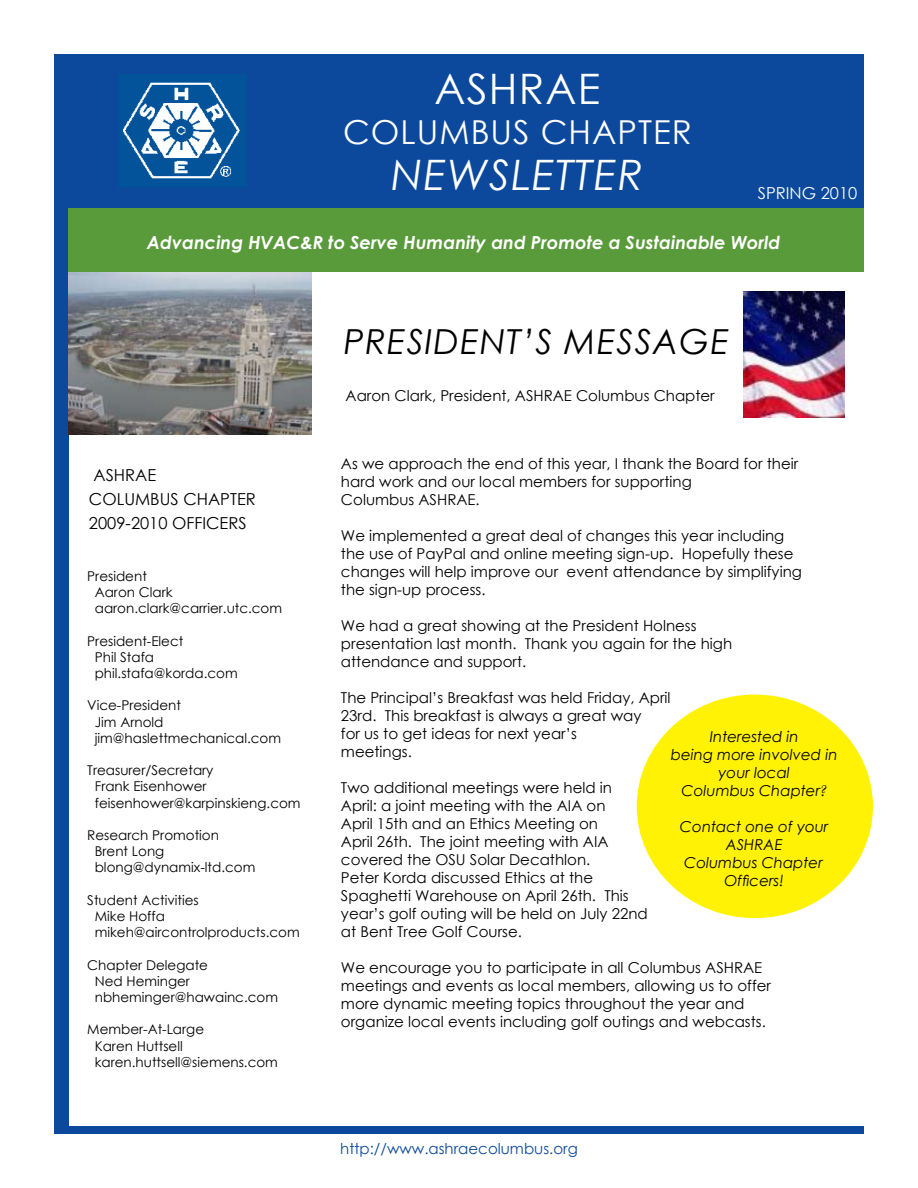
<style>
.page{position:relative;width:918px;height:1188px;background:#fff}
.page>*{position:absolute;margin:0;border:0;box-sizing:border-box;transform-origin:0 0}
.t1{font:italic 42px "Century Gothic";letter-spacing:.03em;color:#fff}
.t2{font:42px "Century Gothic";letter-spacing:.03em;color:#fff}
.t3{font:italic 34.5px "Century Gothic";letter-spacing:.03em;color:#000}
.t4{font:33px "Century Gothic";letter-spacing:.03em;color:#fff}
.t5{font:italic 700 18px "Century Gothic";color:#fff}
.t6{font:16.5px/24px "Century Gothic";color:#000}
.t7{font:16.5px "Century Gothic";color:#fff}
.t8{font:15px/18px "Century Gothic";color:#000}
.t9{font:italic 15px/18px "Century Gothic";color:#000;text-align:center}
.t10{font:15px "Century Gothic";color:#0c499c}
.t11{font:13.5px/16.2px "Century Gothic";color:#000}
.s1{font-family:"Century Schoolbook"}
</style>
<div class="page">
<div style="left:54px;top:1126px;width:810px;height:8px;background:#0c499c"></div>
<div style="left:54px;top:209px;width:14px;height:925px;background:#0c499c"></div>
<div style="left:54px;top:54px;width:810px;height:155px;background:#0c499c"></div>
<img style="left:123px;top:82px;width:117px;height:97px">
<div style="left:118px;top:74px;width:129px;height:113px;border:1px solid #005399"></div>
<div style="left:637px;top:695px;width:236px;height:223px;background:#fff204;border-radius:50%"></div>
<img style="left:744px;top:291px;width:101px;height:127px">
<img style="left:68px;top:271px;width:244px;height:164px">
<div style="left:68px;top:208px;width:796px;height:63px;background:#599a3a"></div>
<h1 class="t2" style="left:434px;top:59px;width:168px">ASHRAE</h1>
<h3 class="t4" style="left:343px;top:109px;width:350px">COLUMBUS CHAPTER</h3>
<h1 class="t1" style="left:391px;top:145px;width:253px">NEWSLETTER</h1>
<p class="t7" style="left:758px;top:181px;width:101px">SPRING 2010</p>
<p class="t5" style="left:147px;top:229px;width:635px">Advancing HVAC&amp;R to Serve Humanity and Promote a Sustainable World</p>
<p class="t6" style="left:89px;top:462px;width:168px">ASHRAE<br>COLUMBUS CHAPTER<br>2009-2010 OFFICERS</p>
<p class="t11" style="left:95px;top:568px;width:189px;text-indent:-7px">President<br>Aaron Clark aaron.clark@carrier.utc.com</p>
<p class="t11" style="left:95px;top:632px;width:144px;text-indent:-7px">President-Elect<br>Phil Stafa phil.stafa@korda.com</p>
<p class="t11" style="left:95px;top:697px;width:188px;text-indent:-7px">Vice-President<br>Jim Arnold jim@haslettmechanical.com</p>
<p class="t11" style="left:95px;top:762px;width:207px;text-indent:-7px">Treasurer/Secretary<br>Frank Eisenhower feisenhower@karpinskieng.com</p>
<p class="t11" style="left:95px;top:827px;width:162px;text-indent:-7px">Research Promotion<br>Brent Long blong@dynamix-ltd.com</p>
<p class="t11" style="left:95px;top:892px;width:206px;text-indent:-7px">Student Activities<br>Mike Hoffa mikeh@aircontrolproducts.com</p>
<p class="t11" style="left:95px;top:956px;width:185px;text-indent:-7px">Chapter Delegate<br>Ned Heminger nbheminger@hawainc.com</p>
<p class="t11" style="left:95px;top:1021px;width:185px;text-indent:-7px">Member-At-Large<br>Karen Huttsell karen.huttsell@siemens.com</p>
<h2 class="t3" style="left:344px;top:317px;width:387px">PRESIDENT’S MESSAGE</h2>
<p class="t8" style="left:346px;top:387px;width:371px">Aaron Clark, President, ASHRAE Columbus Chapter</p>
<p class="t8" style="left:341px;top:454px;width:459px">As we approach the end of this year, I thank the Board for their hard work and our local members for supporting<br>Columbus ASHRAE.</p>
<p class="t8" style="left:341px;top:526px;width:462px">We implemented a great deal of changes this year including the use of PayPal and online meeting sign-up. Hopefully these changes will help improve our event attendance by simplifying the sign-up process.</p>
<p class="t8" style="left:341px;top:616px;width:393px">We had a great showing at the President Holness presentation last month. Thank you again for the high attendance and support.</p>
<p class="t8" style="left:341px;top:688px;width:331px">The Principal’s Breakfast was held Friday, April 23rd. This breakfast is always a great way<br>for us to get ideas for next year’s<br>meetings.</p>
<p class="t8" style="left:341px;top:778px;width:308px">Two additional meetings were held in April: a joint meeting with the AIA on<br>April 15th and an Ethics Meeting on<br>April 26th. The joint meeting with AIA covered the OSU Solar Decathlon.<br>Peter Korda discussed Ethics at the Spaghetti Warehouse on April 26th. This year’s golf outing will be held on July 22nd at Bent Tree Golf Course.</p>
<p class="t8" style="left:341px;top:958px;width:431px">We encourage you to participate in all Columbus ASHRAE meetings and events as local members, allowing us to offer more dynamic meeting topics throughout the year and organize local events including golf outings and webcasts.</p>
<p class="t9" style="left:671px;top:728px;width:168px">Interested in<br>being more involved in your local<br>Columbus Chapter<span class="s1">?</span></p>
<p class="t9" style="left:680px;top:818px;width:150px">Contact one of your<br>ASHRAE<br>Columbus Chapter<br>Officers!</p>
<p class="t10" style="left:340px;top:1138px;width:239px">http://www.ashraecolumbus.org</p>
</div>
